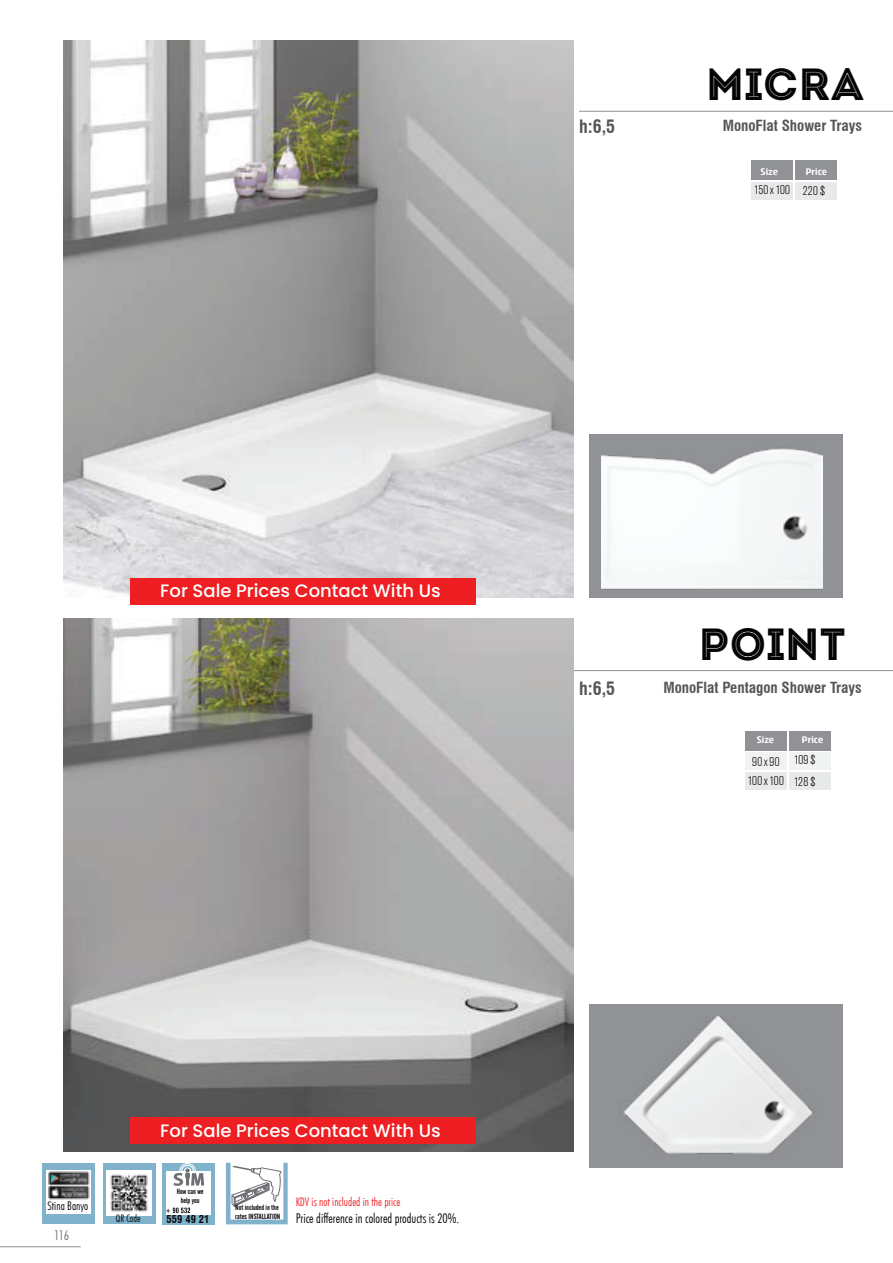
<style>
.page{position:relative;width:893px;height:1263px;background:#fff}
.page>*{position:absolute;margin:0;border:0;box-sizing:border-box;transform-origin:0 0}
.t1{font:45px "Intro Inline";color:#040503}
.t2{font:500 18px "Poppins";color:#fff}
.t3{font:700 condensed 18px "Swiss 721 BT";color:#565659}
.t4{font:700 condensed 15px "Swiss 721 BT";color:#565659}
.t5{font:300 condensed 13.5px "Futura BT";color:#040503}
.t6{font:13.5px/18.8px "Accius TEE Ligh Cond";letter-spacing:-.025em;color:#040503;text-align:center;scale:1.11 1}
.t7{font:300 condensed 13.5px "Futura BT";color:#6d6e71}
.t8{font:300 condensed 12px "Futura BT";color:#ed2226}
.t9{font:300 condensed 12px "Futura BT";color:#040503}
.t10{font:700 condensed 10.5px "Swiss 721 BT";letter-spacing:.01em;color:#040503}
.t11{font:300 condensed 10.5px "Futura BT";color:#040503}
.t12{font:700 9.45px "Amsi Pro Cond";color:#fff;scale:1.33 1}
.t13{font:7.5px/9px "Alternate Gothic No 2 BT";color:#040503}
</style>
<div class="page">
<hr style="left:0;top:1246px;width:81px;height:1px;background:#909295">
<div style="left:43px;top:1163px;width:52px;height:60px;background:#80b2cb"></div>
<div style="left:46px;top:1170px;width:45px;height:44px;background:#fff"></div>
<img style="left:48px;top:1172px;width:42px;height:27px">
<div style="left:103px;top:1163px;width:53px;height:61px;background:#80b2cb"></div>
<img style="left:106px;top:1170px;width:45px;height:45px">
<svg style="left:226px;top:1163px;width:62px;height:61px"></svg>
<div style="left:162px;top:1163px;width:53px;height:61px;background:#80b2cb"></div>
<div style="left:166px;top:1171px;width:45px;height:43px;background:#fff"></div>
<div style="left:181px;top:1165px;width:13px;height:11px;border:1px solid #fff;border-radius:50%"></div>
<div style="left:180px;top:1163px;width:15px;height:14px;border:1px solid #fff;border-radius:50%"></div>
<svg style="left:174px;top:1169px;width:30px;height:17px"></svg>
<svg style="left:166px;top:1207px;width:24px;height:6px"></svg>
<hr style="left:527px;top:670px;width:366px;height:1px;background:#909295">
<div style="left:745px;top:731px;width:42px;height:19px;background:#909295"></div>
<div style="left:745px;top:752px;width:42px;height:18px;background:#f1f3f3"></div>
<div style="left:745px;top:772px;width:42px;height:18px;background:#e8e9e9"></div>
<div style="left:789px;top:731px;width:41px;height:19px;background:#909295"></div>
<div style="left:789px;top:752px;width:41px;height:18px;background:#f1f3f3"></div>
<div style="left:789px;top:772px;width:41px;height:18px;background:#e8e9e9"></div>
<div style="left:589px;top:1004px;width:254px;height:163px;background:#909295"></div>
<img style="left:618px;top:1016px;width:209px;height:152px">
<div style="left:751px;top:160px;width:42px;height:20px;background:#909295"></div>
<div style="left:751px;top:182px;width:42px;height:17px;background:#e8e9e9"></div>
<div style="left:795px;top:160px;width:42px;height:20px;background:#909295"></div>
<div style="left:795px;top:182px;width:42px;height:17px;background:#e8e9e9"></div>
<div style="left:589px;top:435px;width:254px;height:163px;background:#909295"></div>
<img style="left:601px;top:448px;width:221px;height:142px">
<img style="left:63px;top:619px;width:510px;height:533px">
<img style="left:63px;top:41px;width:510px;height:557px">
<hr style="left:579px;top:111px;width:314px;height:1px;background:#909295">
<div style="left:131px;top:578px;width:345px;height:26px;background:#ee1f23"></div>
<div style="left:131px;top:1117px;width:345px;height:27px;background:#ee1f23"></div>
<p class="t3" style="left:579px;top:116px;width:38px">h:6,5</p>
<h1 class="t1" style="left:706px;top:57px;width:159px">MICRA</h1>
<p class="t4" style="left:723px;top:116px;width:141px">MonoFlat Shower Trays</p>
<p class="t12" style="left:761px;top:165px;width:14px">Size</p>
<p class="t12" style="left:806px;top:165px;width:18px">Price</p>
<p class="t6" style="left:754px;top:181px;width:34px">150 x 100</p>
<p class="t6" style="left:802px;top:182px;width:22px">220 $</p>
<p class="t2" style="left:160px;top:580px;width:282px">For Sale Prices Contact With Us</p>
<p class="t3" style="left:579px;top:677px;width:38px">h:6,5</p>
<h1 class="t1" style="left:699px;top:617px;width:148px">poınt</h1>
<p class="t4" style="left:663px;top:678px;width:200px">MonoFlat Pentagon Shower Trays</p>
<p class="t12" style="left:757px;top:733px;width:14px">Size</p>
<p class="t12" style="left:802px;top:733px;width:18px">Price</p>
<p class="t6" style="left:748px;top:752px;width:34px">90 x 90<br>100 x 100</p>
<p class="t6" style="left:794px;top:750px;width:21px">109 $</p>
<p class="t6" style="left:794px;top:772px;width:21px">128 $</p>
<p class="t9" style="left:48px;top:1198px;width:42px">Stina Banyo</p>
<p class="t7" style="left:54px;top:1227px;width:17px">116</p>
<p class="t2" style="left:160px;top:1120px;width:282px">For Sale Prices Contact With Us</p>
<p class="t13" style="left:177px;top:1187px;width:28px;text-align:center">How can we help you</p>
<p class="t11" style="left:116px;top:1212px;width:26px">QR Code</p>
<p class="t13" style="left:235px;top:1203px;width:47px">Not included in the rates INSTALLATION</p>
<p class="t10" style="left:167px;top:1213px;width:44px">559 49 21</p>
<p class="t8" style="left:296px;top:1195px;width:106px">KDV is not included in the price</p>
<p class="t5" style="left:296px;top:1209px;width:165px">Price difference in colored products is 20%.</p>
</div>
